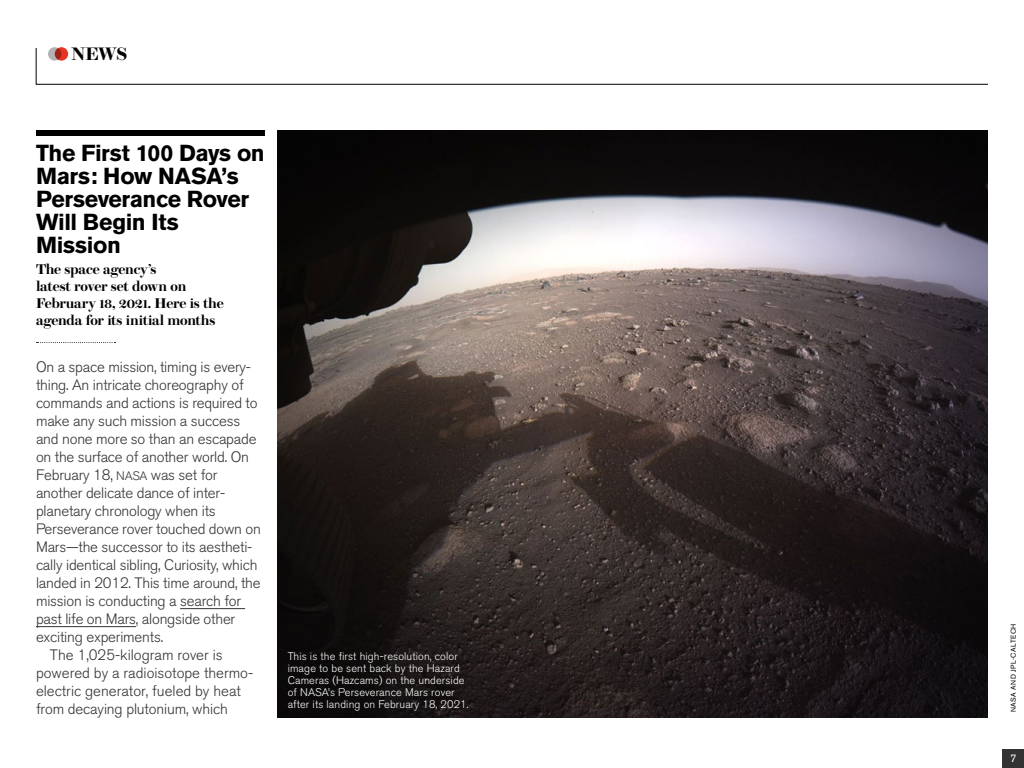
<style>
.page{position:relative;width:1024px;height:768px;background:#fff}
.page>*{position:absolute;margin:0;border:0;box-sizing:border-box;transform-origin:0 0}
.t1{font:700 23px/23px "Akzidenz Grotesk BE";letter-spacing:-.015em;color:#000}
.t2{font:600 18px "Brunel Deck";color:#000}
.t3{font:300 15px "Akzidenz Grotesk BQ";letter-spacing:-.015em;color:#333}
.t4{font:600 14px/17px "Brunel Deck";letter-spacing:-.015em;color:#000}
.t5{font:300 11px/12px "Akzidenz Grotesk BE";letter-spacing:.01em;color:#fff}
.t6{font:11px "Akzidenz Grotesk BE";color:#fff}
.t7{font:7px "Akzidenz Grotesk BE";letter-spacing:.07em;color:#000}
.s1{font-family:"Akzidenz Grotesk BQ Light SC";font-weight:400;font-size:12.2px}
</style>
<div class="page">
<div style="left:36px;top:130px;width:229px;height:6px;background:#000"></div>
<svg style="left:36px;top:342px;width:79px;height:1px"></svg>
<hr style="left:180px;top:608px;width:65px;height:1px;background:#333">
<hr style="left:36px;top:626px;width:100px;height:1px;background:#333">
<svg style="left:36px;top:48px;width:952px;height:37px"></svg>
<img style="left:277px;top:130px;width:711px;height:588px">
<div style="left:48px;top:47px;width:13px;height:14px;background:#b3b3b3;border-radius:50%"></div>
<svg style="left:55px;top:47px;width:13px;height:14px"></svg>
<div style="left:1003px;top:749px;width:21px;height:19px;background:#333"></div>
<p class="t2" style="left:71px;top:44px;width:58px">NEWS</p>
<h1 class="t1" style="left:36px;top:142px;width:230px">The First 100 Days on<br>Mars: How NASA’s<br>Perseverance Rover<br>Will Begin Its<br>Mission</h1>
<p class="t4" style="left:36px;top:261px;width:189px">The space agency’s<br>latest rover set down on<br>February 18, 2021. Here is the agenda for its initial months</p>
<p class="t3" style="left:36px;top:358px;width:217px">On a space mission, timing is every-</p>
<p class="t3" style="left:36px;top:376px;width:209px">thing. An intricate choreography of</p>
<p class="t3" style="left:36px;top:394px;width:223px">commands and actions is required to</p>
<p class="t3" style="left:36px;top:412px;width:206px">make any such mission a success</p>
<p class="t3" style="left:36px;top:430px;width:222px">and none more so than an escapade</p>
<p class="t3" style="left:36px;top:448px;width:214px">on the surface of another world. On</p>
<p class="t3" style="left:36px;top:466px;width:183px">February 18, <span class="s1">NASA</span> was set for</p>
<p class="t3" style="left:36px;top:484px;width:191px">another delicate dance of inter-</p>
<p class="t3" style="left:36px;top:502px;width:181px">planetary chronology when its</p>
<p class="t3" style="left:36px;top:520px;width:227px">Perseverance rover touched down on</p>
<p class="t3" style="left:36px;top:538px;width:218px">Mars—the successor to its aestheti-</p>
<p class="t3" style="left:36px;top:556px;width:223px">cally identical sibling, Curiosity, which</p>
<p class="t3" style="left:36px;top:574px;width:226px">landed in 2012. This time around, the</p>
<p class="t3" style="left:36px;top:592px;width:207px">mission is conducting a search for</p>
<p class="t3" style="left:36px;top:610px;width:201px">past life on Mars, alongside other</p>
<p class="t3" style="left:36px;top:628px;width:129px">exciting experiments.</p>
<p class="t3" style="left:50px;top:646px;width:174px">The 1,025-kilogram rover is</p>
<p class="t3" style="left:36px;top:664px;width:219px">powered by a radioisotope thermo-</p>
<p class="t3" style="left:36px;top:682px;width:206px">electric generator, fueled by heat</p>
<p class="t3" style="left:36px;top:700px;width:193px">from decaying plutonium, which</p>
<p class="t5" style="left:288px;top:650px;width:182px">This is the first high-resolution, color image to be sent back by the Hazard Cameras (Hazcams) on the underside of NASA’s Perseverance Mars rover after its landing on February 18, 2021.</p>
<p class="t7" style="left:1009px;top:712px;width:90px;rotate:-90deg">NASA AND JPL-CALTECH</p>
<p class="t6" style="left:1010px;top:752px;width:8px">7</p>
</div>
